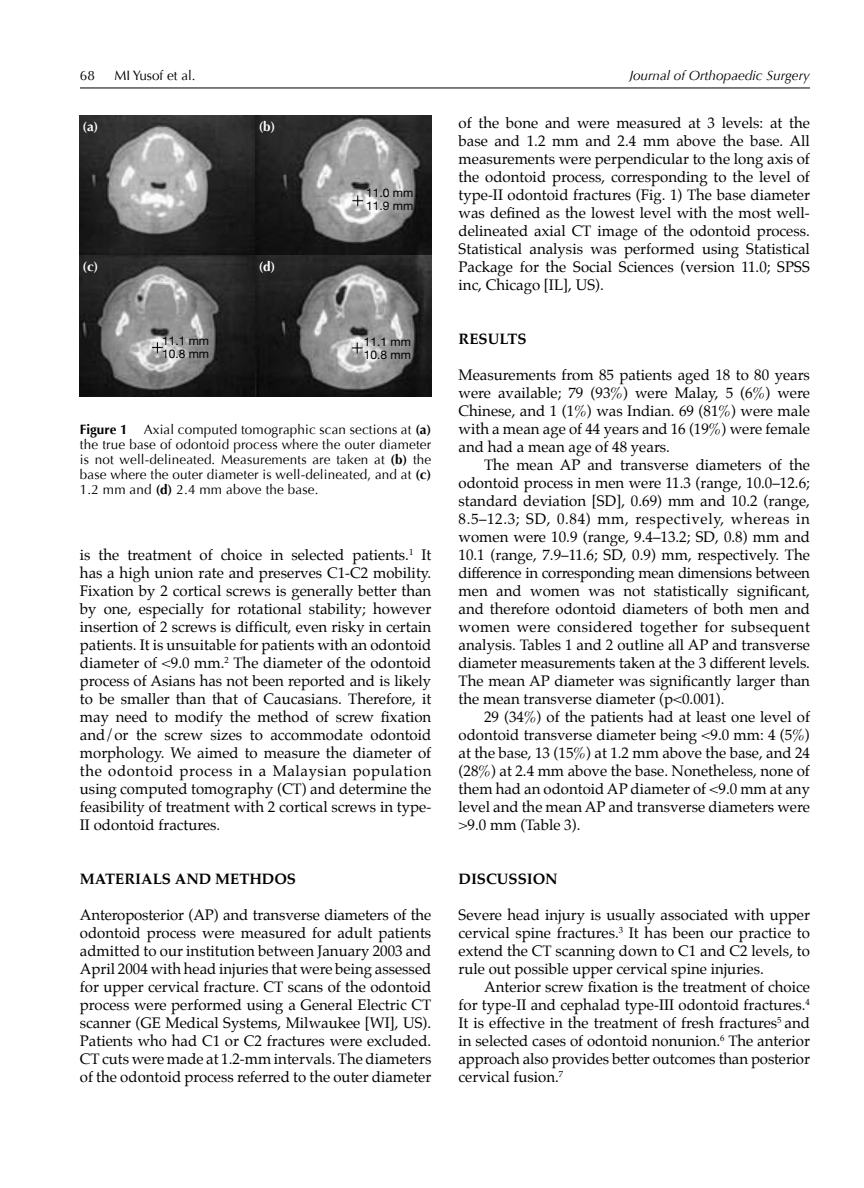
<style>
.page{position:relative;width:864px;height:1188px;background:#fff}
.page>*{position:absolute;margin:0;border:0;box-sizing:border-box;transform-origin:0 0}
.t1{font:15px/18px "Palatino";color:#000;text-align:justify}
.t2{font:700 15px "Palatino";color:#000}
.t3{font:13.5px/15px "Optima";letter-spacing:.01em;color:#000;text-align:justify}
.t4{font:italic 13.5px "Optima";color:#000}
.t5{font:700 13.5px "Optima";color:#fff}
.t6{font:12px/13.5px "Helvetica Neue";color:#000}
.s1{font-weight:700}
</style>
<div class="page">
<hr style="left:80px;top:88px;width:730px;height:1px;background:#000">
<img style="left:80px;top:116px;width:351px;height:281px">
<svg style="left:352px;top:195px;width:11px;height:11px"></svg>
<svg style="left:152px;top:342px;width:11px;height:11px"></svg>
<svg style="left:352px;top:343px;width:11px;height:10px"></svg>
<p class="t3" style="left:80px;top:68px;width:17px">68</p>
<p class="t3" style="left:115px;top:68px;width:83px">MI Yusof et al.</p>
<p class="t4" style="left:630px;top:67px;width:182px">Journal of Orthopaedic Surgery</p>
<p class="t5" style="left:83px;top:118px;width:17px">(a)</p>
<p class="t5" style="left:259px;top:118px;width:18px">(b)</p>
<p class="t5" style="left:83px;top:258px;width:17px">(c)</p>
<p class="t5" style="left:259px;top:258px;width:18px">(d)</p>
<p class="t6" style="left:162px;top:334px;width:49px">11.1 mm<br>10.8 mm</p>
<p class="t6" style="left:366px;top:186px;width:49px">11.0 mm<br>11.9 mm</p>
<p class="t6" style="left:364px;top:335px;width:49px">11.1 mm<br>10.8 mm</p>
<p class="t3" style="left:80px;top:422px;width:353px"><span class="s1">Figure 1</span> Axial computed tomographic scan sections at <span class="s1">(a) </span>the true base of odontoid process where the outer diameter is not well-delineated. Measurements are taken at <span class="s1">(b)</span> the base where the outer diameter is well-delineated, and at <span class="s1">(c)<br></span>1.2 mm and <span class="s1">(d)</span> 2.4 mm above the base.</p>
<p class="t1" style="left:80px;top:547px;width:353px">is the treatment of choice in selected patients.<sup>1</sup> It has a high union rate and preserves C1-C2 mobility.<br>Fixation by 2 cortical screws is generally better than by one, especially for rotational stability; however insertion of 2 screws is difficult, even risky in certain patients. It is unsuitable for patients with an odontoid diameter of &lt;9.0 mm.<sup>2</sup> The diameter of the odontoid process of Asians has not been reported and is likely to be smaller than that of Caucasians. Therefore, it may need to modify the method of screw fixation and/or the screw sizes to accommodate odontoid morphology. We aimed to measure the diameter of the odontoid process in a Malaysian population using computed tomography (CT) and determine the feasibility of treatment with 2 cortical screws in type-II odontoid fractures.</p>
<p class="t2" style="left:80px;top:870px;width:218px">MATERIALS AND METHDOS</p>
<p class="t1" style="left:80px;top:907px;width:353px">Anteroposterior (AP) and transverse diameters of the odontoid process were measured for adult patients admitted to our institution between January 2003 and April 2004 with head injuries that were being assessed for upper cervical fracture. CT scans of the odontoid process were performed using a General Electric CT scanner (GE Medical Systems, Milwaukee [WI], US).<br>Patients who had C1 or C2 fractures were excluded.<br>CT cuts were made at 1.2-mm intervals. The diameters of the odontoid process referred to the outer diameter</p>
<p class="t1" style="left:459px;top:115px;width:353px">of the bone and were measured at 3 levels: at the base and 1.2 mm and 2.4 mm above the base. All measurements were perpendicular to the long axis of the odontoid process, corresponding to the level of type-II odontoid fractures (Fig. 1) The base diameter was defined as the lowest level with the most well&shy;delineated axial CT image of the odontoid process.<br>Statistical analysis was performed using Statistical Package for the Social Sciences (version 11.0; SPSS inc, Chicago [IL], US).</p>
<p class="t2" style="left:459px;top:330px;width:70px">RESULTS</p>
<p class="t1" style="left:459px;top:367px;width:353px">Measurements from 85 patients aged 18 to 80 years were available; 79 (93%) were Malay, 5 (6%) were Chinese, and 1 (1%) was Indian. 69 (81%) were male with a mean age of 44 years and 16 (19%) were female and had a mean age of 48 years.</p>
<p class="t1" style="left:459px;top:457px;width:353px;text-indent:26px">The mean AP and transverse diameters of the odontoid process in men were 11.3 (range, 10.0–12.6; standard deviation [SD], 0.69) mm and 10.2 (range, 8.5–12.3; SD, 0.84) mm, respectively, whereas in women were 10.9 (range, 9.4–13.2; SD, 0.8) mm and 10.1 (range, 7.9–11.6; SD, 0.9) mm, respectively. The difference in corresponding mean dimensions between men and women was not statistically significant, and therefore odontoid diameters of both men and women were considered together for subsequent analysis. Tables 1 and 2 outline all AP and transverse diameter measurements taken at the 3 different levels.<br>The mean AP diameter was significantly larger than the mean transverse diameter (p&lt;0.001).</p>
<p class="t1" style="left:459px;top:709px;width:353px;text-indent:26px">29 (34%) of the patients had at least one level of odontoid transverse diameter being &lt;9.0 mm: 4 (5%) at the base, 13 (15%) at 1.2 mm above the base, and 24 (28%) at 2.4 mm above the base. Nonetheless, none of them had an odontoid AP diameter of &lt;9.0 mm at any level and the mean AP and transverse diameters were &gt;9.0 mm (Table 3).</p>
<p class="t2" style="left:459px;top:870px;width:101px">DISCUSSION</p>
<p class="t1" style="left:459px;top:907px;width:353px">Severe head injury is usually associated with upper cervical spine fractures.<sup>3</sup> It has been our practice to extend the CT scanning down to C1 and C2 levels, to rule out possible upper cervical spine injuries.</p>
<p class="t1" style="left:459px;top:979px;width:353px;text-indent:26px">Anterior screw fixation is the treatment of choice for type-II and cephalad type-III odontoid fractures.<sup>4<br></sup>It is effective in the treatment of fresh fractures<sup>5</sup> and in selected cases of odontoid nonunion.<sup>6</sup> The anterior approach also provides better outcomes than posterior cervical fusion.<sup>7</sup></p>
</div>
